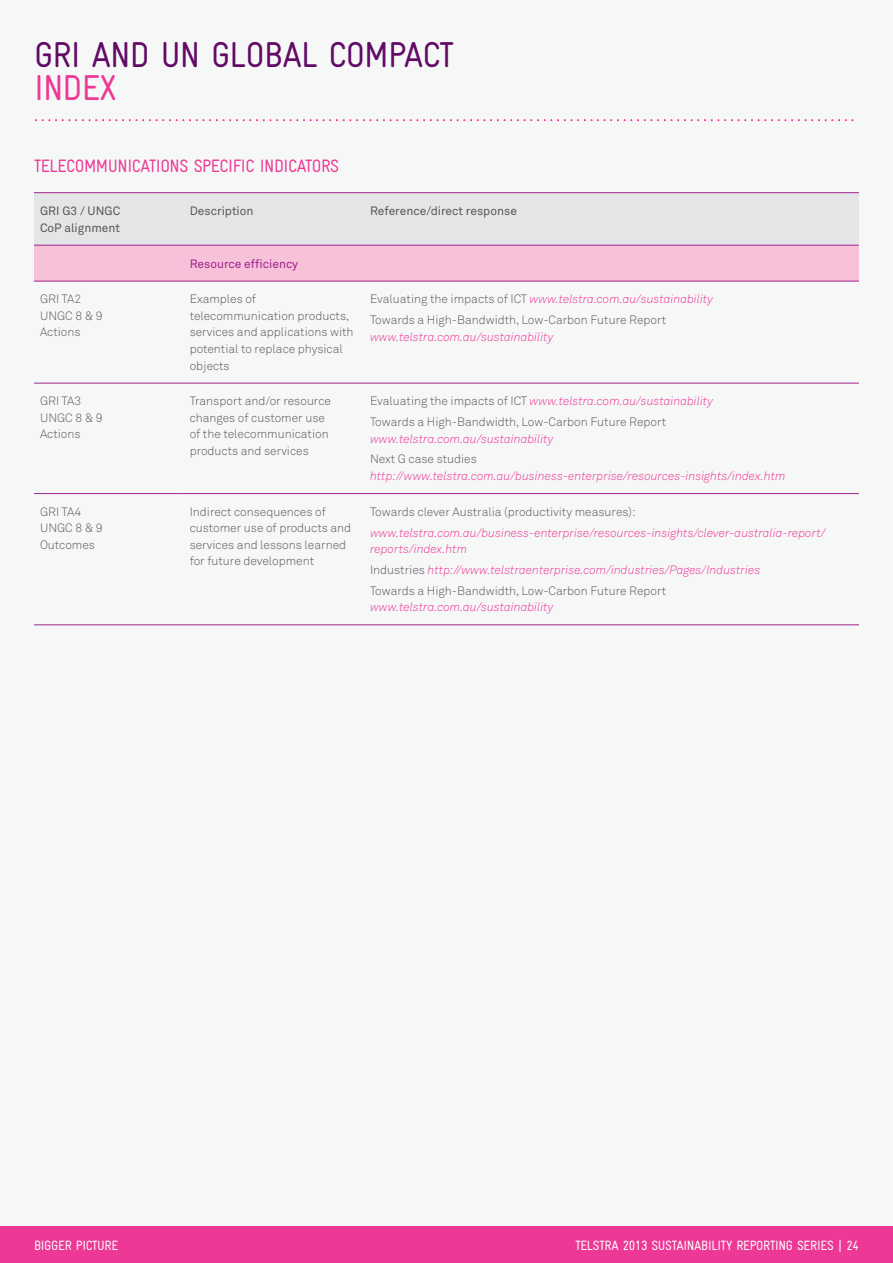
<style>
.page{position:relative;width:893px;height:1263px;background:#f6f8f8}
.page>*{position:absolute;margin:0;border:0;box-sizing:border-box;transform-origin:0 0}
.t1{font:condensed 36px "Gravur";color:#620a66}
.t2{font:condensed 36px "Gravur";color:#ed3896}
.t3{font:condensed 18px "Gravur";letter-spacing:-.025em;color:#ed3896}
.t4{font:condensed 13.5px "Gravur";letter-spacing:-.025em;color:#fff}
.t5{font:condensed 13.5px "Gravur";letter-spacing:-.025em;color:#fdfdfd}
.t6{font:300 12px/16.5px "Akkurat";color:#57585a}
.t7{font:italic 12px/16.5px "Akkurat Light Pro";color:#ed3896}
.t8{font:12px/16.5px "Akkurat";color:#57585a}
.t9{font:12px "Akkurat";color:#9f238e}
.s1{font-family:"Akkurat";font-weight:300;font-style:normal;color:#57585a}
.s2{color:#fdfdfd}
</style>
<div class="page">
<div style="left:0;top:1226px;width:893px;height:37px;background:#ed3896"></div>
<svg style="left:35px;top:119px;width:819px;height:3px"></svg>
<svg style="left:34px;top:193px;width:825px;height:88px;background:#ead4e0"></svg>
<hr style="left:34px;top:245px;width:150px;height:1px;background:#9f238e">
<hr style="left:184px;top:245px;width:180px;height:1px;background:#9f238e">
<hr style="left:364px;top:245px;width:495px;height:1px;background:#9f238e">
<hr style="left:34px;top:281px;width:150px;height:1px;background:#9f238e">
<hr style="left:184px;top:281px;width:180px;height:1px;background:#9f238e">
<hr style="left:364px;top:281px;width:495px;height:1px;background:#9f238e">
<hr style="left:34px;top:383px;width:150px;height:1px;background:#9f238e">
<hr style="left:184px;top:383px;width:180px;height:1px;background:#9f238e">
<hr style="left:364px;top:383px;width:495px;height:1px;background:#9f238e">
<hr style="left:34px;top:493px;width:150px;height:1px;background:#9f238e">
<hr style="left:184px;top:493px;width:180px;height:1px;background:#9f238e">
<hr style="left:364px;top:493px;width:495px;height:1px;background:#9f238e">
<hr style="left:34px;top:624px;width:150px;height:1px;background:#9f238e">
<hr style="left:184px;top:624px;width:180px;height:1px;background:#9f238e">
<hr style="left:364px;top:624px;width:495px;height:1px;background:#9f238e">
<hr style="left:34px;top:192px;width:150px;height:1px;background:#9f238e">
<hr style="left:184px;top:192px;width:180px;height:1px;background:#9f238e">
<hr style="left:364px;top:192px;width:495px;height:1px;background:#9f238e">
<h1 class="t1" style="left:34px;top:34px;width:77px">GRI AND</h1>
<h1 class="t1" style="left:160px;top:34px;width:261px">UNGLOBALCOMPACT</h1>
<h1 class="t2" style="left:34px;top:67px;width:17px">INDEX</h1>
<h2 class="t3" style="left:34px;top:156px;width:307px">TELECOMMUNICATIONS SPECIFIC INDICATORS</h2>
<p class="t8" style="left:40px;top:202px;width:82px">GRI G3 / UNGC<br>CoP alignment</p>
<p class="t8" style="left:190px;top:202px;width:65px">Description</p>
<p class="t8" style="left:370px;top:202px;width:148px">Reference/direct response</p>
<p class="t9" style="left:190px;top:256px;width:110px">Resource efficiency</p>
<p class="t6" style="left:40px;top:291px;width:64px">GRI TA2<br>UNGC 8 &amp; 9<br>Actions</p>
<p class="t6" style="left:190px;top:291px;width:165px">Examples of telecommunication products, services and applications with potential to replace physical objects</p>
<p class="t7" style="left:370px;top:291px;width:345px"><span class="s1">Evaluating the impacts of ICT</span> www.telstra.com.au/sustainability</p>
<p class="t6" style="left:370px;top:312px;width:298px">Towards a High-Bandwidth, Low-Carbon Future Report</p>
<p class="t7" style="left:370px;top:328px;width:185px">www.telstra.com.au/sustainability</p>
<p class="t6" style="left:40px;top:393px;width:64px">GRI TA3<br>UNGC 8 &amp; 9<br>Actions</p>
<p class="t6" style="left:190px;top:393px;width:143px">Transport and/or resource changes of customer use of the telecommunication products and services</p>
<p class="t7" style="left:370px;top:393px;width:345px"><span class="s1">Evaluating the impacts of ICT</span> www.telstra.com.au/sustainability</p>
<p class="t6" style="left:370px;top:414px;width:298px">Towards a High-Bandwidth, Low-Carbon Future Report</p>
<p class="t7" style="left:370px;top:430px;width:185px">www.telstra.com.au/sustainability</p>
<p class="t6" style="left:370px;top:451px;width:108px">Next G case studies</p>
<p class="t7" style="left:370px;top:468px;width:417px">http://www.telstra.com.au/business-enterprise/resources-insights/index.htm</p>
<p class="t6" style="left:40px;top:503px;width:64px">GRI TA4<br>UNGC 8 &amp; 9<br>Outcomes</p>
<p class="t6" style="left:190px;top:503px;width:163px">Indirect consequences of customer use of products and services and lessons learned for future development</p>
<p class="t6" style="left:370px;top:503px;width:267px">Towards clever Australia (productivity measures):</p>
<p class="t7" style="left:370px;top:524px;width:457px">www.telstra.com.au/business-enterprise/resources-insights/clever-australia-report/ reports/index.htm</p>
<p class="t7" style="left:370px;top:562px;width:392px"><span class="s1">Industries</span> http://www.telstraenterprise.com/industries/Pages/Industries</p>
<p class="t6" style="left:370px;top:582px;width:298px">Towards a High-Bandwidth, Low-Carbon Future Report</p>
<p class="t7" style="left:370px;top:599px;width:185px">www.telstra.com.au/sustainability</p>
<p class="t5" style="left:34px;top:1237px;width:84px">BIGGER PICTURE</p>
<p class="t4" style="left:575px;top:1238px;width:8px">TELSTRA</p>
<p class="t4" style="left:623px;top:1238px;width:238px">2013 SUSTAINABILITY REPORTING SERIES <span class="s2">| 24</span></p>
</div>
